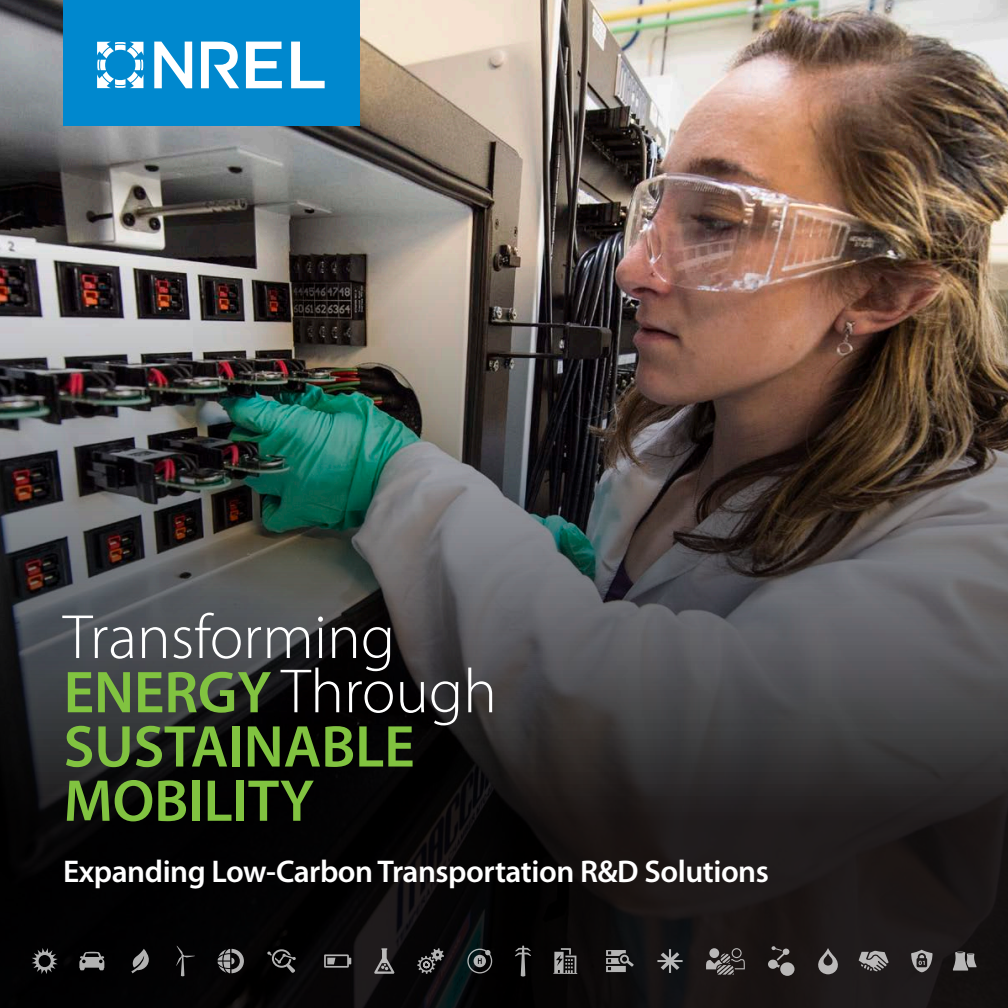
<style>
.page{position:relative;width:1008px;height:1008px;background:#fff}
.page>*{position:absolute;margin:0;border:0;box-sizing:border-box;transform-origin:0 0}
.Heading_-_36pt_-_Lig{font:300 63px "Myriad Pro";color:#fff}
.Heading_-_36pt_-_Lig-2{font:600 59.5px "Myriad Pro";letter-spacing:-.005em;color:#81c340}
.Subhead_-_18pt_-_sem{font:600 31.5px "Myriad Pro";letter-spacing:-.015em;color:#fff}
.s1{font-weight:600;font-size:59.5px;color:#81c340}
</style>
<div class="page">
<img style="left:0;top:0;width:1008px;height:1008px">
<div style="left:63px;top:0;width:296px;height:126px;background:#0088ce"></div>
<svg style="left:97px;top:42px;width:47px;height:46px"></svg>
<svg style="left:154px;top:42px;width:38px;height:46px"></svg>
<svg style="left:201px;top:42px;width:38px;height:46px"></svg>
<svg style="left:246px;top:42px;width:36px;height:46px"></svg>
<svg style="left:291px;top:42px;width:34px;height:46px"></svg>
<svg style="left:32px;top:948px;width:26px;height:26px"></svg>
<svg style="left:176px;top:946px;width:19px;height:30px"></svg>
<svg style="left:417px;top:948px;width:27px;height:26px"></svg>
<svg style="left:131px;top:949px;width:18px;height:24px"></svg>
<svg style="left:79px;top:952px;width:25px;height:18px"></svg>
<svg style="left:657px;top:949px;width:26px;height:24px"></svg>
<svg style="left:606px;top:950px;width:28px;height:22px"></svg>
<svg style="left:467px;top:949px;width:25px;height:24px"></svg>
<svg style="left:374px;top:948px;width:21px;height:26px"></svg>
<svg style="left:815px;top:948px;width:26px;height:26px"></svg>
<svg style="left:515px;top:946px;width:16px;height:31px"></svg>
<svg style="left:768px;top:946px;width:27px;height:30px"></svg>
<svg style="left:218px;top:949px;width:26px;height:24px"></svg>
<svg style="left:859px;top:951px;width:30px;height:20px"></svg>
<svg style="left:267px;top:949px;width:29px;height:24px"></svg>
<svg style="left:553px;top:948px;width:24px;height:26px"></svg>
<svg style="left:911px;top:950px;width:22px;height:22px"></svg>
<svg style="left:953px;top:952px;width:23px;height:19px"></svg>
<svg style="left:324px;top:954px;width:27px;height:14px"></svg>
<svg style="left:706px;top:948px;width:39px;height:27px"></svg>
<p class="Heading_-_36pt_-_Lig" style="left:63px;top:599px;width:334px">Transforming</p>
<p class="Heading_-_36pt_-_Lig" style="left:64px;top:653px;width:435px"><span class="s1">ENERGY</span> Through</p>
<p class="Heading_-_36pt_-_Lig-2" style="left:64px;top:709px;width:353px">SUSTAINABLE</p>
<p class="Heading_-_36pt_-_Lig-2" style="left:64px;top:763px;width:252px">MOBILITY</p>
<p class="Subhead_-_18pt_-_sem" style="left:63px;top:851px;width:707px">Expanding Low-Carbon Transportation R&amp;D Solutions</p>
</div>
